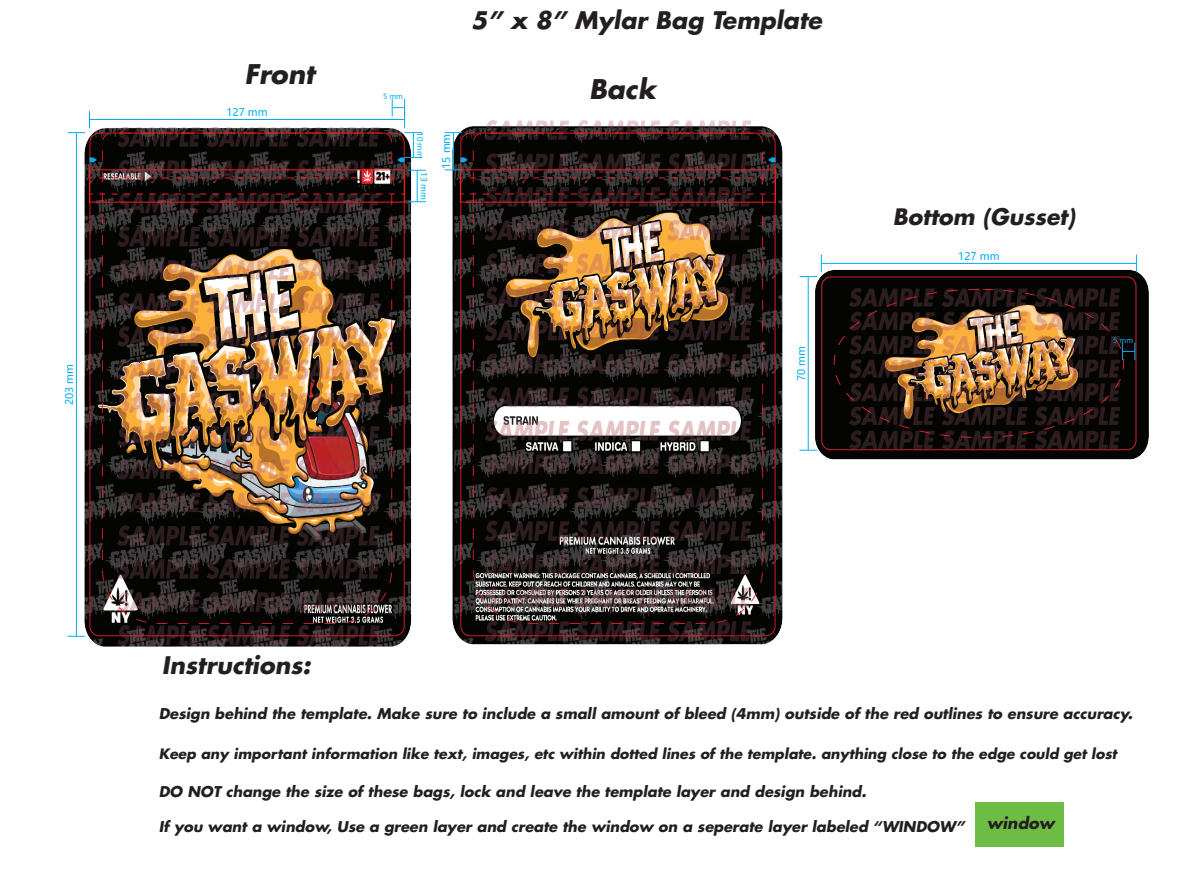
<style>
.page{position:relative;width:1177px;height:869px;background:#fff}
.page>*{position:absolute;margin:0;border:0;box-sizing:border-box;transform-origin:0 0}
.t1{font:italic 700 26.43px "Futura";color:#231f20}
.t2{font:italic 700 23.62px "Futura";color:#231f20}
.t3{font:italic 700 22.14px "Futura";color:#231f20}
.t4{font:italic 700 15.84px "Futura";color:#231f20}
.t5{font:italic 700 14.53px "Futura";color:#231f20}
.t6{font:italic 700 14px "Futura";color:#231f20}
.t7{font:10.5px "Microsoft Ya Hei";color:#00aeef}
.t8{font:8.4px "Microsoft Ya Hei";color:#00aeef}
.t9{font:7.79px "Microsoft Ya Hei";color:#00aeef}
.t10{font:7.26px "Microsoft Ya Hei";color:#00aeef}
</style>
<div class="page">
<img style="left:67px;top:103px;width:359px;height:544px">
<img style="left:444px;top:120px;width:356px;height:525px">
<img style="left:800px;top:254px;width:348px;height:206px">
<svg style="left:821px;top:276px;width:315px;height:174px;background:#180a09"></svg>
<svg style="left:89px;top:133px;width:315px;height:503px;background:#221514"></svg>
<svg style="left:102px;top:133px;width:290px;height:491px;background:#574131"></svg>
<svg style="left:89px;top:157px;width:8px;height:5px"></svg>
<svg style="left:460px;top:133px;width:315px;height:503px;background:#231515"></svg>
<svg style="left:473px;top:133px;width:290px;height:491px;background:#493b33"></svg>
<svg style="left:460px;top:157px;width:8px;height:5px"></svg>
<svg style="left:768px;top:157px;width:7px;height:5px"></svg>
<svg style="left:834px;top:289px;width:290px;height:149px;background:#473121"></svg>
<svg style="left:408px;top:201px;width:18px;height:1px"></svg>
<svg style="left:408px;top:170px;width:18px;height:1px"></svg>
<hr style="left:417px;top:170px;width:1px;height:32px;background:#00aeef">
<svg style="left:1122px;top:343px;width:13px;height:17px"></svg>
<svg style="left:68px;top:636px;width:17px;height:1px"></svg>
<hr style="left:76px;top:133px;width:1px;height:503px;background:#00aeef">
<svg style="left:68px;top:111px;width:22px;height:22px"></svg>
<hr style="left:89px;top:119px;width:315px;height:1px;background:#00aeef">
<svg style="left:799px;top:450px;width:18px;height:1px"></svg>
<hr style="left:808px;top:276px;width:1px;height:174px;background:#00aeef">
<svg style="left:1136px;top:255px;width:1px;height:17px"></svg>
<svg style="left:799px;top:255px;width:23px;height:22px"></svg>
<hr style="left:821px;top:263px;width:315px;height:1px;background:#00aeef">
<svg style="left:89px;top:177px;width:316px;height:18px;background:#281716"></svg>
<svg style="left:460px;top:177px;width:316px;height:18px;background:#251515"></svg>
<svg style="left:392px;top:99px;width:30px;height:63px"></svg>
<svg style="left:445px;top:170px;width:17px;height:1px"></svg>
<svg style="left:445px;top:132px;width:17px;height:1px"></svg>
<hr style="left:453px;top:133px;width:1px;height:37px;background:#00aeef">
<div style="left:975px;top:802px;width:88px;height:44px;background:#6dbd44"></div>
<p class="t7" style="left:62px;top:405px;width:43px;rotate:-90deg">203 mm</p>
<h1 class="t1" style="left:244px;top:56px;width:72px">Front</h1>
<p class="t7" style="left:226px;top:105px;width:43px">127 mm</p>
<p class="t10" style="left:383px;top:91px;width:22px">5 mm</p>
<p class="t9" style="left:425px;top:132px;width:28px;rotate:90deg">10 mm</p>
<p class="t7" style="left:439px;top:169px;width:37px;rotate:-90deg">15 mm</p>
<p class="t8" style="left:430px;top:172px;width:29px;rotate:90deg">13 mm</p>
<h2 class="t2" style="left:471px;top:4px;width:352px">5” x 8” Mylar Bag Template</h2>
<h1 class="t1" style="left:589px;top:71px;width:68px">Back</h1>
<p class="t7" style="left:794px;top:381px;width:37px;rotate:-90deg">70 mm</p>
<h3 class="t3" style="left:893px;top:201px;width:184px">Bottom (Gusset)</h3>
<p class="t7" style="left:958px;top:249px;width:43px">127 mm</p>
<p class="t10" style="left:1113px;top:335px;width:22px">5 mm</p>
<h2 class="t2" style="left:162px;top:648px;width:150px">Instructions:</h2>
<p class="t5" style="left:159px;top:703px;width:975px">Design behind the template. Make sure to include a small amount of bleed (4mm) outside of the red outlines to ensure accuracy.</p>
<p class="t6" style="left:159px;top:744px;width:959px">Keep any important information like text, images, etc within dotted lines of the template. anything close to the edge could get lost</p>
<p class="t5" style="left:159px;top:782px;width:709px">DO NOT change the size of these bags, lock and leave the template layer and design behind.</p>
<p class="t5" style="left:159px;top:817px;width:807px">If you want a window, Use a green layer and create the window on a seperate layer labeled “WINDOW”</p>
<p class="t4" style="left:986px;top:812px;width:69px">window</p>
</div>
